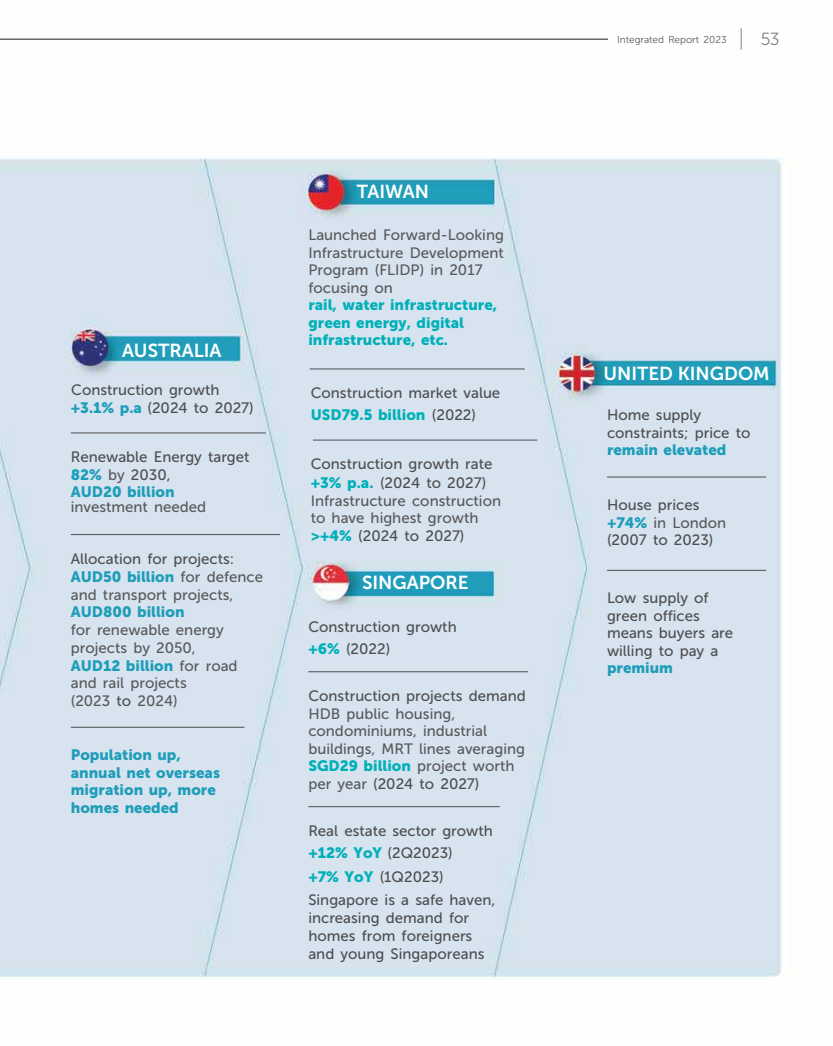
<style>
.page{position:relative;width:833px;height:1046px;background:#fff}
.page>*{position:absolute;margin:0;border:0;box-sizing:border-box;transform-origin:0 0}
.t1{font:18.75px "Museo Sans 700";color:#fff}
.t2{font:17.5px "Museo Sans 300";color:#808284}
.t3{font:15px/17.5px "Museo Sans 500";color:#4d4e50}
.t4{font:15px/17.5px "Museo Sans 500";color:#58595b}
.t5{font:15px/17.5px "Museo Sans 900";color:#1e9db9}
.t6{font:15px/17.5px "Museo Sans 900";color:#00b0b8}
.t7{font:10px "Museo Sans 300";color:#58595b}
.s1{font-family:"Museo Sans 900";color:#1e9db9}
.s2{color:#58595b}
.s3{font-family:"Museo Sans 500";color:#58595b}
.s4{color:#4d4e50}
.s5{font-family:"Museo Sans 500";color:#4d4e50}
.s6{font-family:"Museo Sans 900";color:#00b0b8}
</style>
<div class="page">
<img style="left:0;top:28px;width:782px;height:951px">
<hr style="left:0;top:39px;width:608px;height:1px;background:#201e1e">
<svg style="left:741px;top:28px;width:1px;height:22px"></svg>
<hr style="left:71px;top:432px;width:195px;height:1px;background:#4d4e50">
<hr style="left:71px;top:534px;width:209px;height:1px;background:#4d4e50">
<hr style="left:71px;top:726px;width:173px;height:1px;background:#4d4e50">
<hr style="left:310px;top:368px;width:215px;height:1px;background:#4d4e50">
<hr style="left:313px;top:439px;width:224px;height:1px;background:#4d4e50">
<hr style="left:308px;top:671px;width:220px;height:1px;background:#4d4e50">
<hr style="left:308px;top:806px;width:192px;height:1px;background:#4d4e50">
<hr style="left:607px;top:476px;width:159px;height:1px;background:#4d4e50">
<hr style="left:607px;top:570px;width:159px;height:1px;background:#4d4e50">
<p class="t1" style="left:122px;top:343px;width:101px">AUSTRALIA</p>
<p class="t3" style="left:71px;top:382px;width:184px;line-height:18.2px">Construction growth <span class="s1">+3.1% p.a</span> (2024 to 2027)</p>
<p class="t3" style="left:71px;top:450px;width:180px">Renewable Energy target<br><span class="s1">82%</span> <span class="s2">by</span> 2030,</p>
<p class="t5" style="left:71px;top:485px;width:105px">AUD20 billion</p>
<p class="t4" style="left:71px;top:500px;width:137px">investment needed</p>
<p class="t3" style="left:71px;top:551px;width:165px">Allocation for projects:</p>
<p class="t5" style="left:71px;top:569px;width:194px">AUD50 billion <span class="s3">for defence</span></p>
<p class="t4" style="left:71px;top:587px;width:164px">and transport projects,</p>
<p class="t5" style="left:71px;top:605px;width:115px">AUD800 billion</p>
<p class="t4" style="left:71px;top:622px;width:154px">for renewable energy projects by 2050,</p>
<p class="t5" style="left:71px;top:658px;width:168px">AUD12 billion <span class="s3">for road</span></p>
<p class="t4" style="left:71px;top:675px;width:117px">and rail projects (2023 <span class="s4">to</span> 2024)</p>
<p class="t5" style="left:71px;top:747px;width:151px">Population up, annual net overseas migration up, more homes needed</p>
<p class="t1" style="left:357px;top:185px;width:74px">TAIWAN</p>
<p class="t4" style="left:308px;top:228px;width:197px">Launched Forward-Looking<br>Infrastructure Development<br>Program (FLIDP) in 2017 focusing on</p>
<p class="t6" style="left:308px;top:298px;width:190px">rail, water infrastructure, green energy, digital infrastructure, etc.</p>
<p class="t3" style="left:311px;top:386px;width:191px">Construction market value</p>
<p class="t6" style="left:311px;top:408px;width:167px">USD79.5 billion <span class="s5">(2022)</span></p>
<p class="t3" style="left:311px;top:456px;width:183px;line-height:19px">Construction growth rate <span class="s6">+3% p.a.</span> (2024 to 2027)</p>
<p class="t4" style="left:311px;top:493px;width:192px">Infrastructure construction to have highest growth <span class="s6">&gt;+4%</span> <span class="s4">(2024 to 2027)</span></p>
<p class="t1" style="left:362px;top:575px;width:108px">SINGAPORE</p>
<p class="t3" style="left:308px;top:617px;width:150px;line-height:21.9px">Construction growth <span class="s6">+6%</span> (2022)</p>
<p class="t3" style="left:308px;top:688px;width:219px">Construction projects demand</p>
<p class="t4" style="left:308px;top:706px;width:218px">HDB public housing, condominiums, industrial buildings, MRT lines averaging</p>
<p class="t6" style="left:308px;top:758px;width:208px">SGD29 billion <span class="s3">project worth</span></p>
<p class="t3" style="left:308px;top:776px;width:173px"><span class="s2">per year</span> (2024 to 2027)</p>
<p class="t3" style="left:308px;top:823px;width:186px">Real estate sector growth</p>
<p class="t3" style="left:308px;top:866px;width:188px;line-height:23.8px"><span class="s6">+7% YoY</span> (1Q2023)<br>Singapore is a safe haven,</p>
<p class="t3" style="left:308px;top:910px;width:178px;line-height:18px">increasing demand for homes from foreigners and young Singaporeans</p>
<p class="t3" style="left:308px;top:845px;width:146px"><span class="s6">+12% YoY</span> (2Q2023)</p>
<p class="t7" style="left:617px;top:35px;width:111px">Integrated Report 2023</p>
<p class="t2" style="left:761px;top:33px;width:20px">53</p>
<p class="t1" style="left:603px;top:366px;width:168px">UNITED KINGDOM</p>
<p class="t3" style="left:607px;top:408px;width:145px">Home supply constraints; price to</p>
<p class="t5" style="left:607px;top:443px;width:121px">remain elevated</p>
<p class="t3" style="left:607px;top:497px;width:121px">House prices <span class="s1">+74%</span> <span class="s2">in London </span>(2007 to 2023)</p>
<p class="t3" style="left:607px;top:590px;width:128px">Low supply of green offices means buyers are willing to pay a</p>
<p class="t5" style="left:607px;top:660px;width:67px">premium</p>
</div>
